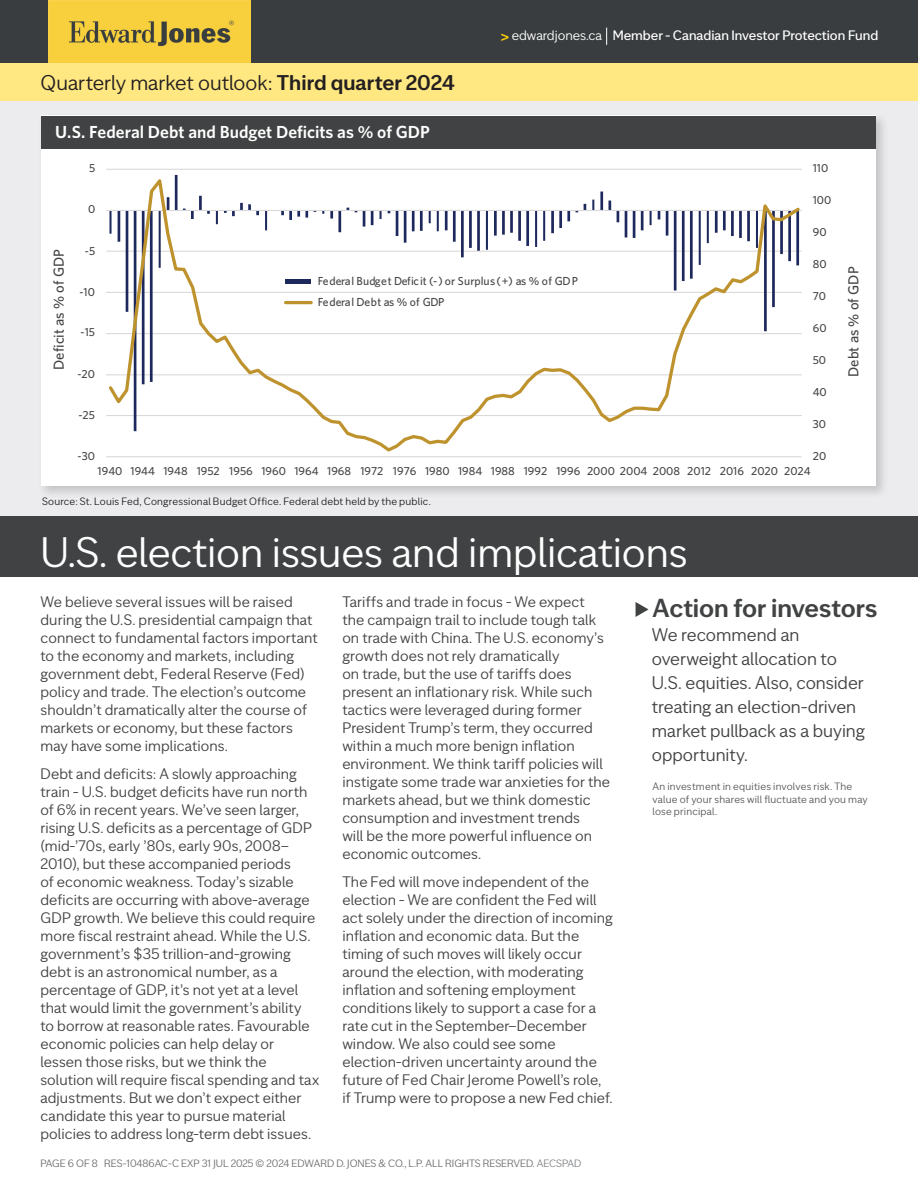
<style>
.page{position:relative;width:918px;height:1188px;background:#fff}
.page>*{position:absolute;margin:0;border:0;box-sizing:border-box;transform-origin:0 0}
.Headlines{font:42px "EJ Sans Display";color:#fff}
.Action_for_investors_-_Sub_Heads{font:600 25.5px "EJ Sans Display";color:#414243}
.t1{font:21px "EJ Sans Display";color:#231f20}
.Action_for_Investors_-_Body{font:18px/24px "EJ Sans Display";color:#414243}
.t2{font:600 17.55px "Whitney";color:#fff}
.Body{font:15px/18px "EJ Sans Display";letter-spacing:.01em;color:#414243}
.t3{font:500 14.55px "Whitney";color:#444345}
.t4{font:500 13.5px "EJ Sans Display";color:#fff}
.t5{font:500 11.7px/20.9px "Whitney";color:#444345}
.Action_for_investors_-_Sub_Heads-2{font:10.5px/12.6px "EJ Sans Display";letter-spacing:.02em;color:#57585a}
.t6{font:10.5px "EJ Sans Display";color:#6c6d70}
.Disclaimer{font:10.5px "EJ Sans Display";letter-spacing:.02em;color:#231f20}
.s1{font-weight:600}
.s2{font-weight:600;font-size:15px;color:#fed105}
.s3{font-weight:400}
.s4{color:#808285}
</style>
<div class="page">
<div style="left:0;top:102px;width:918px;height:475px;background:#ececee"></div>
<div style="left:0;top:516px;width:918px;height:61px;background:#414243"></div>
<div style="left:0;top:63px;width:918px;height:37px;background:#ffe781"></div>
<div style="left:0;top:0;width:918px;height:63px;background:#393d3f"></div>
<img style="left:49px;top:0;width:202px;height:63px">
<svg style="left:606px;top:28px;width:1px;height:17px"></svg>
<div style="left:38px;top:112px;width:851px;height:387px;background:#231f20;opacity:.2"></div>
<div style="left:41px;top:116px;width:835px;height:370px;background:#fff"></div>
<div style="left:41px;top:116px;width:835px;height:32px;background:#414243"></div>
<hr style="left:106px;top:456px;width:696px;height:1px;background:#dad9d8">
<hr style="left:106px;top:169px;width:696px;height:1px;background:#dad9d8">
<svg style="left:106px;top:174px;width:696px;height:278px"></svg>
<div style="left:285px;top:279px;width:26px;height:5px;background:#1d285c"></div>
<hr style="left:286px;top:301px;width:25px;height:3px;background:#be922d">
<svg style="left:636px;top:602px;width:13px;height:15px"></svg>
<h3 class="t1" style="left:40px;top:66px;width:416px">Quarterly market outlook: <span class="s1">Third quarter 2024</span></h3>
<p class="t2" style="left:55px;top:121px;width:376px">U.S. Federal Debt and Budget Deficits as % of GDP</p>
<p class="t5" style="left:89px;top:157px;width:8px">5</p>
<p class="t5" style="left:88px;top:199px;width:9px">0</p>
<p class="t4" style="left:500px;top:25px;width:379px"><span class="s2">&gt;</span> <span class="s3">edwardjones.ca</span> Member - Canadian Investor Protection Fund</p>
<p class="t5" style="left:813px;top:157px;width:17px">110</p>
<p class="t5" style="left:813px;top:189px;width:20px">100</p>
<p class="t5" style="left:813px;top:221px;width:15px">90</p>
<p class="t3" style="left:50px;top:370px;width:122px;rotate:-90deg">Deficit as % of GDP</p>
<p class="t5" style="left:85px;top:240px;width:12px">-5</p>
<p class="t5" style="left:80px;top:281px;width:17px">-10</p>
<p class="t5" style="left:81px;top:322px;width:16px">-15</p>
<p class="t5" style="left:77px;top:363px;width:19px">-20</p>
<p class="t5" style="left:78px;top:404px;width:18px">-25</p>
<p class="t5" style="left:78px;top:445px;width:19px">-30</p>
<p class="t5" style="left:318px;top:270px;width:262px">Federal Budget Deficit (-) or Surplus(+) as % of GDP<br>Federal Debt as % of GDP</p>
<p class="t5" style="left:813px;top:253px;width:15px">80</p>
<p class="t5" style="left:813px;top:285px;width:15px">70</p>
<p class="t5" style="left:813px;top:317px;width:15px">60</p>
<p class="t5" style="left:813px;top:349px;width:15px">50</p>
<p class="t5" style="left:813px;top:381px;width:16px">40</p>
<p class="t5" style="left:813px;top:413px;width:15px">30</p>
<p class="t5" style="left:813px;top:445px;width:15px">20</p>
<p class="t5" style="left:98px;top:461px;width:714px">1940 1944 1948 1952 1956 1960 1964 1968 1972 1976 1980 1984 1988 1992 1996 2000 2004 2008 2012 2016 2020 2024</p>
<p class="Disclaimer" style="left:42px;top:493px;width:390px">Source: St. Louis Fed, Congressional Budget Office. Federal debt held by the public.</p>
<p class="Headlines" style="left:40px;top:519px;width:649px">U.S. election issues and implications</p>
<p class="t3" style="left:845px;top:377px;width:112px;rotate:-90deg">Debt as % of GDP</p>
<p class="Body" style="left:40px;top:591px;width:279px">We believe several issues will be raised during the U.S. presidential campaign that connect to fundamental factors important to the economy and markets, including government debt, Federal Reserve (Fed) policy and trade. The election’s outcome shouldn’t dramatically alter the course of markets or economy, but these factors may have some implications.</p>
<p class="Body" style="left:40px;top:763px;width:280px">Debt and deficits: A slowly approaching train - U.S. budget deficits have run north of 6% in recent years. We’ve seen larger, rising U.S. deficits as a percentage of GDP (mid-’70s, early ’80s, early 90s, 2008– 2010), but these accompanied periods<br>of economic weakness. Today’s sizable deficits are occurring with above-average GDP growth. We believe this could require more fiscal restraint ahead. While the U.S. government’s $35 trillion-and-growing debt is an astronomical number, as a percentage of GDP, it’s not yet at a level that would limit the government’s ability<br>to borrow at reasonable rates. Favourable economic policies can help delay or lessen those risks, but we think the solution will require fiscal spending and tax adjustments. But we don’t expect either candidate this year to pursue material policies to address long-term debt issues.</p>
<p class="Body" style="left:342px;top:591px;width:269px">Tariffs and trade in focus - We expect the campaign trail to include tough talk on trade with China. The U.S. economy’s growth does not rely dramatically<br>on trade, but the use of tariffs does present an inflationary risk. While such tactics were leveraged during former President Trump’s term, they occurred within a much more benign inflation environment. We think tariff policies will instigate some trade war anxieties for the markets ahead, but we think domestic consumption and investment trends<br>will be the more powerful influence on economic outcomes.</p>
<p class="Body" style="left:342px;top:871px;width:272px">The Fed will move independent of the election - We are confident the Fed will act solely under the direction of incoming inflation and economic data. But the timing of such moves will likely occur around the election, with moderating inflation and softening employment conditions likely to support a case for a rate cut in the September–December window. We also could see some election-driven uncertainty around the future of Fed Chair Jerome Powell’s role, if Trump were to propose a new Fed chief.</p>
<p class="t6" style="left:40px;top:1155px;width:543px">PAGE 6 OF 8 RES-10486AC-C EXP 31 JUL 2025 © 2024 EDWARD D. JONES &amp; CO., L.P. ALL RIGHTS RESERVED. <span class="s4">AECSPAD</span></p>
<p class="Action_for_investors_-_Sub_Heads" style="left:653px;top:588px;width:226px">Action for investors</p>
<p class="Action_for_Investors_-_Body" style="left:652px;top:621px;width:215px">We recommend an overweight allocation to<br>U.S. equities. Also, consider treating an election-driven market pullback as a buying opportunity.</p>
<p class="Action_for_investors_-_Sub_Heads-2" style="left:652px;top:779px;width:217px">An investment in equities involves risk. The value of your shares will fluctuate and you may lose principal.</p>
</div>
